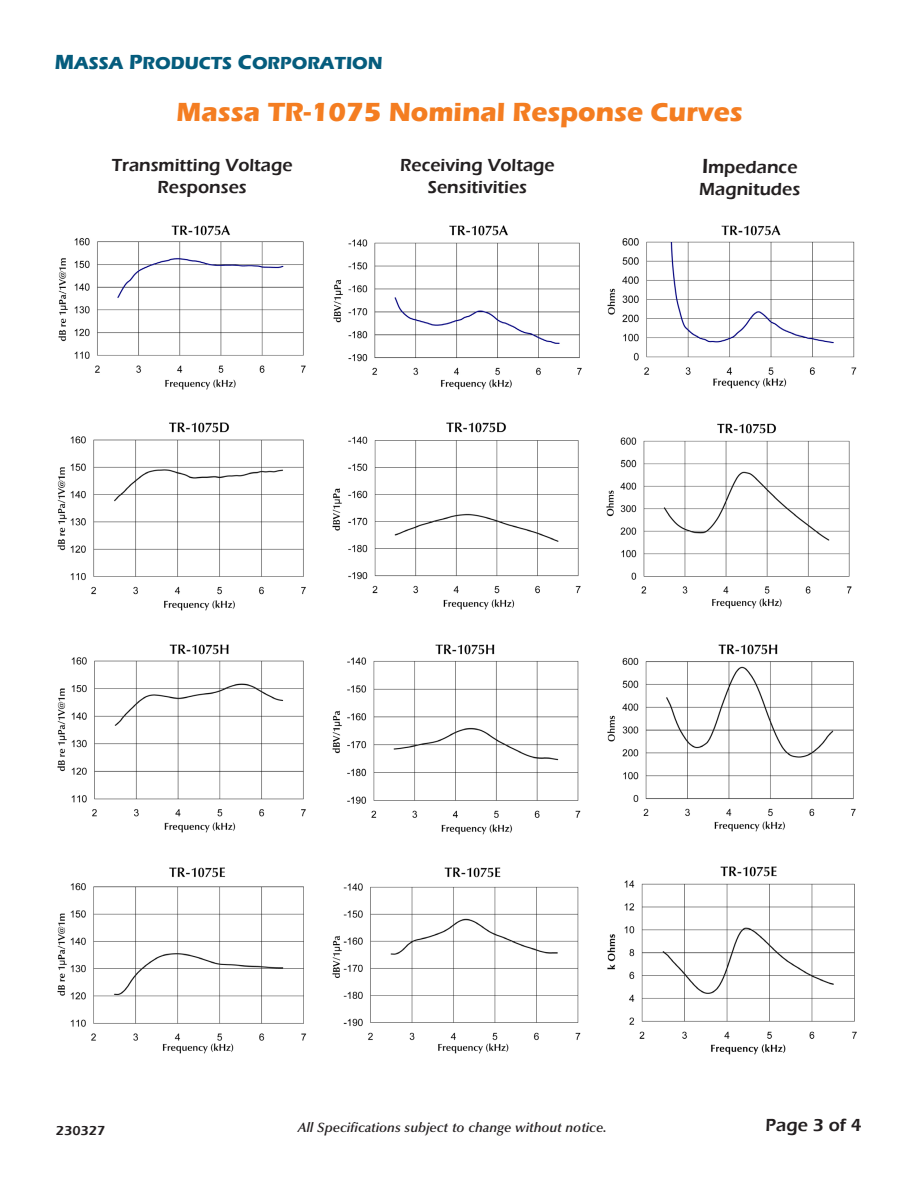
<style>
.page{position:relative;width:918px;height:1188px;background:#fff}
.page>*{position:absolute;margin:0;border:0;box-sizing:border-box;transform-origin:0 0}
.t1{font:700 27px "Eras ITC";color:#f47d21}
.t2{font:600 18px/22.5px "Eras ITC";color:#231f20;text-align:center}
.t3{font:700 18px "Eras ITC";color:#055c7d}
.t4{font:italic 600 13.5px "Optima LT Std";color:#231f20}
.t5{font:600 13.5px "Eras ITC";color:#231f20}
.s1{font-size:21px}
</style>
<div class="page">
<img style="left:58px;top:225px;width:248px;height:165px">
<img style="left:333px;top:225px;width:249px;height:165px">
<img style="left:607px;top:225px;width:250px;height:164px">
<img style="left:57px;top:422px;width:249px;height:189px">
<img style="left:332px;top:422px;width:249px;height:188px">
<img style="left:606px;top:423px;width:246px;height:186px">
<img style="left:57px;top:644px;width:249px;height:189px">
<img style="left:332px;top:644px;width:249px;height:191px">
<img style="left:607px;top:644px;width:249px;height:188px">
<img style="left:57px;top:867px;width:249px;height:187px">
<img style="left:332px;top:867px;width:249px;height:187px">
<img style="left:607px;top:866px;width:250px;height:189px">
<p class="t3" style="left:55px;top:53px;width:329px"><span class="s1">M</span>ASSA <span class="s1">P</span>RODUCTS <span class="s1">C</span>ORPORATION</p>
<p class="t1" style="left:177px;top:96px;width:568px">Massa TR-1075 Nominal Response Curves</p>
<p class="t2" style="left:112px;top:153px;width:182px">Transmitting Voltage</p>
<p class="t2" style="left:158px;top:176px;width:91px">Responses</p>
<p class="t2" style="left:400px;top:154px;width:156px">Receiving Voltage<br>Sensitivities</p>
<p class="t2" style="left:699px;top:156px;width:102px;text-align:left"><span class="s1">I</span>mpedance<br>Magnitudes</p>
<p class="t5" style="left:56px;top:1123px;width:51px">230327</p>
<p class="t4" style="left:298px;top:1120px;width:311px">All Specifications subject to change without notice.</p>
<p class="t2" style="left:766px;top:1114px;width:98px">Page 3 of 4</p>
</div>
